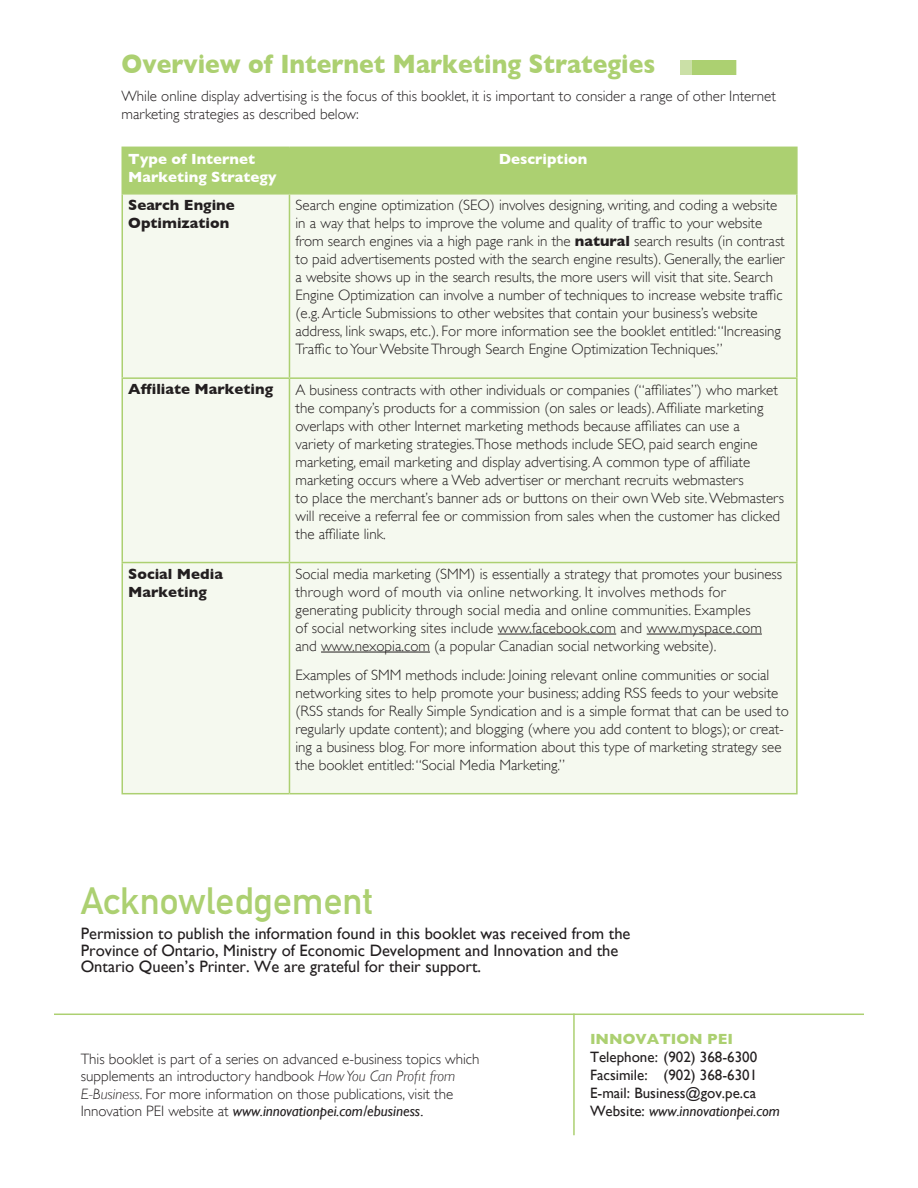
<style>
.page{position:relative;width:918px;height:1188px;background:#fff}
.page>*{position:absolute;margin:0;border:0;box-sizing:border-box;transform-origin:0 0}
.Page_bodytext{font:37.5px "DIN Mittelschrift Std";color:#acd071}
.Page_bodytext-2{font:700 27px "Gill Sans";color:#acd071;scale:.91 1}
.Page_notes{font:16.5px/16.5px "Gill Sans";color:#231f20}
.Page_bodytext-3{font:300 15px/18px "Gill Sans";color:#231f20}
.Page_notes-2{font:15px "Gill Sans";color:#231f20}
.Page_bodytext-4{font:700 15px/18px "Gill Sans";color:#231f20}
.Page_bodytext-5{font:italic 15px "Gill Sans";color:#231f20}
.Page_bodytext-6{font:700 15px/18px "Gill Sans";color:#fff}
.Page_notes-3{font:italic 15px "Gill Sans";color:#231f20}
.Page_notes-4{font:700 15px "Gill Sans";color:#acd071}
.s1{font-weight:700}
.s2{font-style:italic}
.s3{font-weight:300;font-style:normal}
.s4{font-style:normal}
</style>
<div class="page">
<div style="left:123px;top:148px;width:673px;height:45px;background:#acd071"></div>
<div style="left:123px;top:195px;width:673px;height:598px;background:#f5f9ef"></div>
<hr style="left:122px;top:147px;width:167px;height:1px;background:#acd071">
<hr style="left:122px;top:148px;width:1px;height:45px;background:#acd071">
<hr style="left:289px;top:147px;width:509px;height:1px;background:#acd071">
<hr style="left:289px;top:148px;width:1px;height:45px;background:#acd071">
<hr style="left:796px;top:148px;width:2px;height:45px;background:#acd071">
<hr style="left:122px;top:193px;width:167px;height:2px;background:#acd071">
<hr style="left:122px;top:195px;width:1px;height:182px;background:#acd071">
<hr style="left:289px;top:193px;width:509px;height:2px;background:#acd071">
<hr style="left:289px;top:195px;width:1px;height:182px;background:#acd071">
<hr style="left:796px;top:195px;width:2px;height:182px;background:#acd071">
<hr style="left:122px;top:377px;width:167px;height:2px;background:#acd071">
<hr style="left:122px;top:379px;width:1px;height:183px;background:#acd071">
<hr style="left:289px;top:377px;width:509px;height:2px;background:#acd071">
<hr style="left:289px;top:379px;width:1px;height:183px;background:#acd071">
<hr style="left:796px;top:379px;width:2px;height:183px;background:#acd071">
<hr style="left:122px;top:562px;width:167px;height:1px;background:#acd071">
<hr style="left:122px;top:563px;width:1px;height:230px;background:#acd071">
<hr style="left:122px;top:793px;width:167px;height:1px;background:#acd071">
<hr style="left:289px;top:562px;width:509px;height:1px;background:#acd071">
<hr style="left:289px;top:563px;width:1px;height:230px;background:#acd071">
<hr style="left:796px;top:563px;width:2px;height:230px;background:#acd071">
<hr style="left:289px;top:793px;width:509px;height:1px;background:#acd071">
<hr style="left:498px;top:634px;width:118px;height:1px;background:#231f20">
<hr style="left:647px;top:634px;width:115px;height:1px;background:#231f20">
<hr style="left:321px;top:652px;width:109px;height:1px;background:#231f20">
<div style="left:692px;top:60px;width:44px;height:15px;background:#acd071"></div>
<div style="left:680px;top:60px;width:12px;height:15px;background:#cbe0a7"></div>
<hr style="left:54px;top:1014px;width:810px;height:1px;background:#acd071">
<hr style="left:573px;top:1014px;width:2px;height:121px;background:#acd071">
<p class="Page_bodytext-2" style="left:122px;top:48px;width:588px">Overview of Internet Marketing Strategies</p>
<p class="Page_bodytext-3" style="left:122px;top:87px;width:656px">While online display advertising is the focus of this booklet, it is important to consider a range of other Internet marketing strategies as described below:</p>
<p class="Page_bodytext-6" style="left:128px;top:149px;width:150px">Type of Internet<br>Marketing Strategy</p>
<p class="Page_bodytext-6" style="left:499px;top:149px;width:90px">Description</p>
<p class="Page_bodytext-4" style="left:128px;top:196px;width:108px">Search Engine<br>Optimization</p>
<p class="Page_bodytext-3" style="left:295px;top:196px;width:491px">Search engine optimization (SEO) involves designing, writing, and coding a website in a way that helps to improve the volume and quality of traffic to your website from search engines via a high page rank in the <span class="s1">natural</span> search results (in contrast to paid advertisements posted with the search engine results). Generally, the earlier a website shows up in the search results, the more users will visit that site. Search Engine Optimization can involve a number of techniques to increase website traffic (e.g. Article Submissions to other websites that contain your business’s website address, link swaps, etc.). For more information see the booklet entitled: “Increasing Traffic to Your Website Through Search Engine Optimization Techniques.”</p>
<p class="Page_bodytext-4" style="left:128px;top:380px;width:146px">Affiliate Marketing</p>
<p class="Page_bodytext-3" style="left:295px;top:380px;width:490px">A business contracts with other individuals or companies (“affiliates”) who market the company’s products for a commission (on sales or leads). Affiliate marketing overlaps with other Internet marketing methods because affiliates can use a<br>variety of marketing strategies.Those methods include SEO, paid search engine marketing, email marketing and display advertising. A common type of affiliate marketing occurs where a Web advertiser or merchant recruits webmasters<br>to place the merchant’s banner ads or buttons on their own Web site. Webmasters will receive a referral fee or commission from sales when the customer has clicked the affiliate link.</p>
<p class="Page_bodytext-4" style="left:128px;top:565px;width:96px">Social Media<br>Marketing</p>
<p class="Page_bodytext-3" style="left:295px;top:564px;width:488px">Social media marketing (SMM) is essentially a strategy that promotes your business through word of mouth via online networking. It involves methods for generating publicity through social media and online communities. Examples<br>of social networking sites include www.facebook.com and www.myspace.com and www.nexopia.com (a popular Canadian social networking website).</p>
<p class="Page_bodytext-3" style="left:295px;top:665px;width:495px">Examples of SMM methods include: Joining relevant online communities or social networking sites to help promote your business; adding RSS feeds to your website (RSS stands for Really Simple Syndication and is a simple format that can be used to regularly update content); and blogging (where you add content to blogs); or creat&shy;ing a business blog. For more information about this type of marketing strategy see the booklet entitled: “Social Media Marketing.”</p>
<p class="Page_bodytext" style="left:81px;top:879px;width:294px">Acknowledgement</p>
<p class="Page_notes" style="left:81px;top:925px;width:551px">Permission to publish the information found in this booklet was received from the<br>Province of Ontario, Ministry of Economic Development and Innovation and the<br>Ontario Queen’s Printer. We are grateful for their support.</p>
<p class="Page_bodytext-3" style="left:81px;top:1049px;width:400px">This booklet is part of a series on advanced e-business topics which</p>
<p class="Page_bodytext-3" style="left:81px;top:1067px;width:376px">supplements an introductory handbook <span class="s2">How You Can Profit from</span></p>
<p class="Page_bodytext-3" style="left:81px;top:1084px;width:374px"><span class="s2">E-Business</span>. For more information on those publications, visit the</p>
<p class="Page_bodytext-5" style="left:81px;top:1102px;width:345px"><span class="s3">Innovation PEI website at</span> www.innovationpei.com/ebusiness.</p>
<p class="Page_notes-4" style="left:590px;top:1030px;width:145px">INNOVATION PEI</p>
<p class="Page_notes-2" style="left:590px;top:1048px;width:169px">Telephone: (902) 368-6300</p>
<p class="Page_notes-2" style="left:590px;top:1066px;width:169px">Facsimile: (902) 368-6301</p>
<p class="Page_notes-2" style="left:590px;top:1084px;width:168px">E-mail: Business@gov.pe.ca</p>
<p class="Page_notes-3" style="left:590px;top:1102px;width:192px"><span class="s4">Website:</span> www.innovationpei.com</p>
</div>
